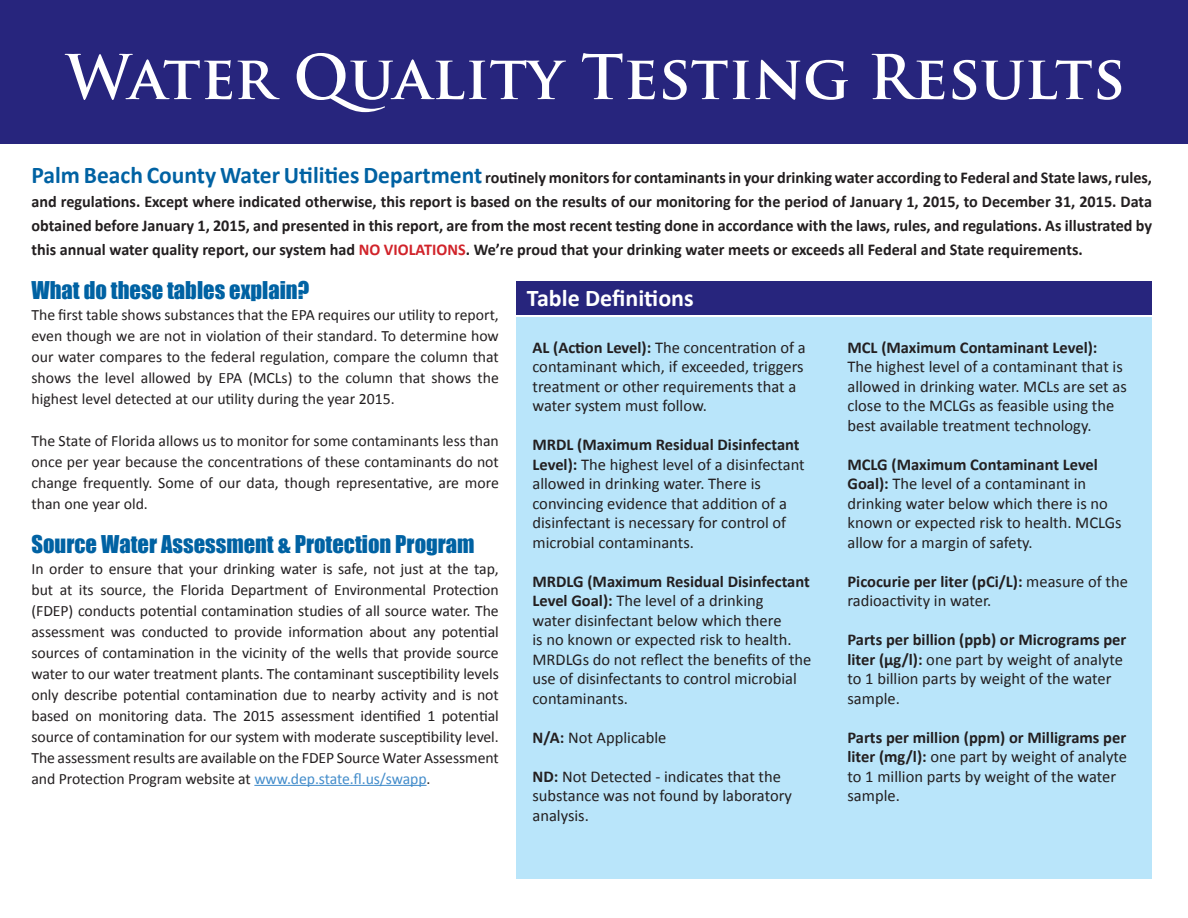
<style>
.page{position:relative;width:1188px;height:918px;background:#fff}
.page>*{position:absolute;margin:0;border:0;box-sizing:border-box;transform-origin:0 0}
.t1{font:700 60px "Trajan Pro";color:#fff}
.t2{font:700 24px "Calibri";color:#fff}
.t3{font:22.5px "Impact";color:#0062a3}
.t4{font:16.5px/19.5px "Calibri";color:#231f20}
.t5{font:700 16.5px/24px "Calibri";color:#231f20;text-align:justify}
.t6{font:15.75px/21px "Calibri";color:#231f20;text-align:justify}
.s1{font-size:24px;color:#0062a3}
.s2{color:#d1232a}
.s3{color:#448dcb}
.s4{font-weight:700}
</style>
<div class="page">
<div style="left:0;top:0;width:1188px;height:143px;background:#27257d"></div>
<hr style="left:254px;top:785px;width:173px;height:1px;background:#448dcb">
<div style="left:516px;top:318px;width:636px;height:561px;background:#b9e5fa"></div>
<div style="left:516px;top:281px;width:636px;height:34px;background:#27257d"></div>
<p class="t1" style="left:66px;top:40px;width:1061px">Water Quality Testing Results</p>
<p class="t5" style="left:32px;top:166px;width:1122px"><span class="s1">Palm Beach County Water Utilities Department</span> routinely monitors for contaminants in your drinking water according to Federal and State laws, rules, and regulations. Except where indicated otherwise, this report is based on the results of our monitoring for the period of January 1, 2015, to December 31, 2015. Data obtained before January 1, 2015, and presented in this report, are from the most recent testing done in accordance with the laws, rules, and regulations. As illustrated by this annual water quality report, our system had <span class="s2">NO VIOLATIONS</span>. We’re proud that your drinking water meets or exceeds all Federal and State requirements.</p>
<p class="t3" style="left:32px;top:273px;width:279px">What do these tables explain?</p>
<p class="t6" style="left:32px;top:304px;width:469px">The first table shows substances that the EPA requires our utility to report, even though we are not in violation of their standard. To determine how our water compares to the federal regulation, compare the column that shows the level allowed by EPA (MCLs) to the column that shows the highest level detected at our utility during the year 2015.</p>
<p class="t6" style="left:32px;top:430px;width:469px">The State of Florida allows us to monitor for some contaminants less than once per year because the concentrations of these contaminants do not change frequently. Some of our data, though representative, are more than one year old.</p>
<p class="t3" style="left:32px;top:526px;width:445px">Source Water Assessment &amp; Protection Program</p>
<p class="t6" style="left:32px;top:558px;width:469px">In order to ensure that your drinking water is safe, not just at the tap, but at its source, the Florida Department of Environmental Protection (FDEP) conducts potential contamination studies of all source water. The assessment was conducted to provide information about any potential sources of contamination in the vicinity of the wells that provide source water to our water treatment plants. The contaminant susceptibility levels only describe potential contamination due to nearby activity and is not based on monitoring data. The 2015 assessment identified 1 potential source of contamination for our system with moderate susceptibility level.<br>The assessment results are available on the FDEP Source Water Assessment and Protection Program website at <span class="s3">www.dep.state.fl.us/swapp</span>.</p>
<p class="t2" style="left:527px;top:282px;width:168px">Table Definitions</p>
<p class="t4" style="left:532px;top:337px;width:275px"><span class="s4">AL (Action Level):</span> The concentration of a contaminant which, if exceeded, triggers treatment or other requirements that a water system must follow.</p>
<p class="t4" style="left:532px;top:435px;width:274px"><span class="s4">MRDL (Maximum Residual Disinfectant Level):</span> The highest level of a disinfectant allowed in drinking water. There is convincing evidence that addition of a disinfectant is necessary for control of microbial contaminants.</p>
<p class="t4" style="left:532px;top:571px;width:280px"><span class="s4">MRDLG (Maximum Residual Disinfectant Level Goal):</span> The level of a drinking<br>water disinfectant below which there<br>is no known or expected risk to health.<br>MRDLGs do not reflect the benefits of the use of disinfectants to control microbial contaminants.</p>
<p class="t4" style="left:532px;top:727px;width:135px"><span class="s4">N/A:</span> Not Applicable</p>
<p class="t4" style="left:532px;top:766px;width:261px"><span class="s4">ND:</span> Not Detected - indicates that the substance was not found by laboratory analysis.</p>
<p class="t4" style="left:848px;top:337px;width:281px"><span class="s4">MCL (Maximum Contaminant Level):<br></span>The highest level of a contaminant that is allowed in drinking water. MCLs are set as close to the MCLGs as feasible using the best available treatment technology.</p>
<p class="t4" style="left:848px;top:454px;width:276px"><span class="s4">MCLG (Maximum Contaminant Level Goal):</span> The level of a contaminant in drinking water below which there is no known or expected risk to health. MCLGs allow for a margin of safety.</p>
<p class="t4" style="left:848px;top:571px;width:282px"><span class="s4">Picocurie per liter (pCi/L):</span> measure of the radioactivity in water.</p>
<p class="t4" style="left:848px;top:630px;width:280px"><span class="s4">Parts per billion (ppb) or Micrograms per liter (µg/l):</span> one part by weight of analyte to 1 billion parts by weight of the water sample.</p>
<p class="t4" style="left:848px;top:727px;width:281px"><span class="s4">Parts per million (ppm) or Milligrams per liter (mg/l):</span> one part by weight of analyte to 1 million parts by weight of the water sample.</p>
</div>
